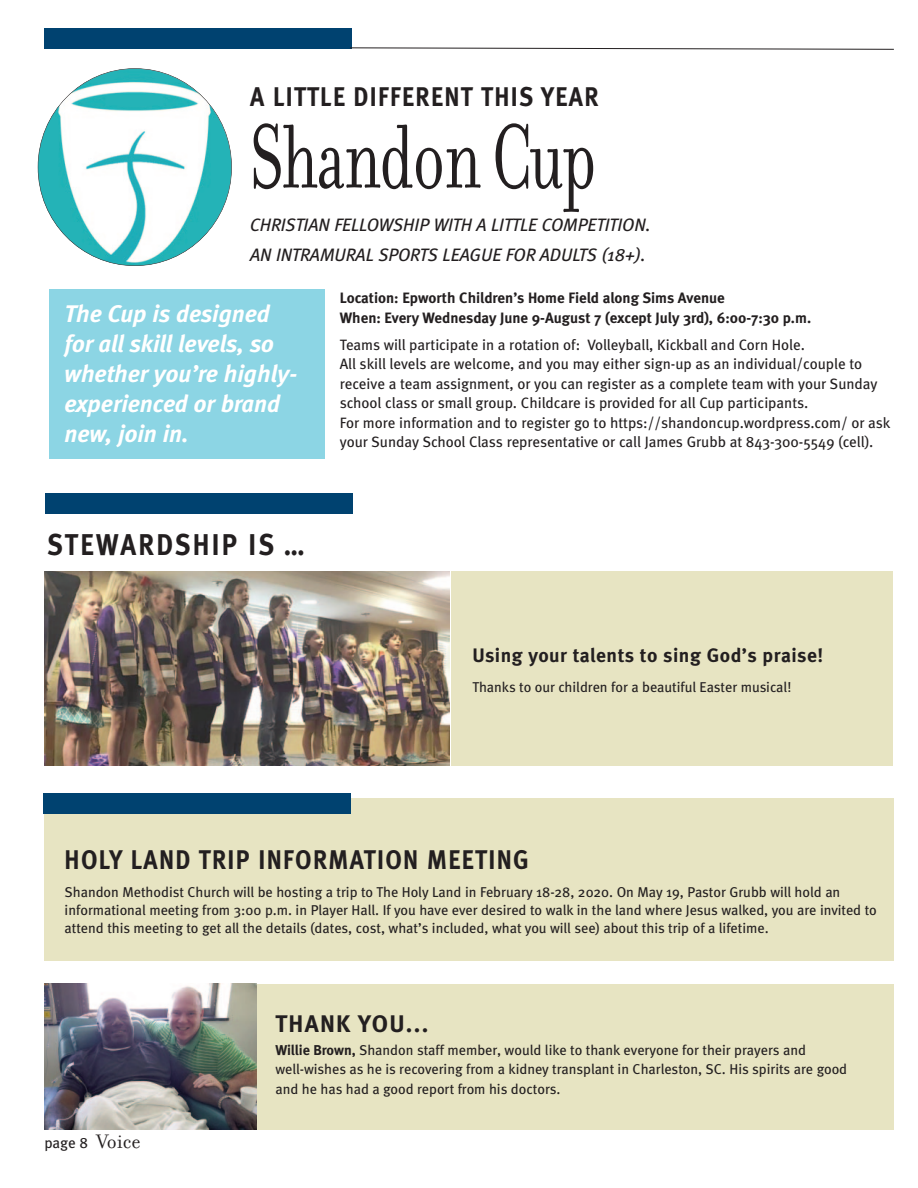
<style>
.page{position:relative;width:918px;height:1188px;background:#fff}
.page>*{position:absolute;margin:0;border:0;box-sizing:border-box;transform-origin:0 0}
.t1{font:97.5px "Filosofia";letter-spacing:-.015em;color:#231f20;scale:.7 1}
.t2{font:700 30px "Meta";letter-spacing:.085em;color:#231f20;scale:.9 1}
.t3{font:700 27px "Meta";letter-spacing:.055em;color:#231f20;scale:.9 1}
.t4{font:italic 700 24px/30px "Meta";color:#fff}
.t5{font:700 24px "Meta";letter-spacing:.055em;color:#231f20}
.t6{font:700 19.5px "Meta";letter-spacing:.025em;color:#231f20}
.t7{font:italic 18px/30px "Meta";color:#231f20}
.t8{font:15px/19.5px "Meta";color:#231f20}
.t9{font:700 15px/19.5px "Meta";color:#231f20}
.t10{font:14.25px/19.5px "Meta";color:#231f20}
.s1{font-family:"Filosofia";font-size:21px}
.s2{font-weight:700}
</style>
<div class="page">
<div style="left:452px;top:571px;width:441px;height:194px;background:#e7e4c2"></div>
<div style="left:44px;top:29px;width:307px;height:20px;background:#004270"></div>
<svg style="left:350px;top:47px;width:544px;height:3px"></svg>
<img style="left:38px;top:69px;width:193px;height:197px;border-radius:50%">
<div style="left:50px;top:289px;width:275px;height:170px;background:#8cd5e4"></div>
<div style="left:46px;top:494px;width:307px;height:20px;background:#004270"></div>
<img style="left:44px;top:571px;width:406px;height:194px">
<div style="left:44px;top:984px;width:849px;height:145px;background:#e7e4c2"></div>
<img style="left:44px;top:984px;width:212px;height:145px">
<div style="left:44px;top:798px;width:849px;height:163px;background:#e7e4c2"></div>
<div style="left:43px;top:793px;width:307px;height:21px;background:#004270"></div>
<h3 class="t3" style="left:250px;top:86px;width:389px">A LITTLE DIFFERENT THIS YEAR</h3>
<h1 class="t1" style="left:250px;top:118px;width:496px">Shandon Cup</h1>
<p class="t7" style="left:250px;top:211px;width:402px">CHRISTIAN FELLOWSHIP WITH A LITTLE COMPETITION.<br>AN INTRAMURAL SPORTS LEAGUE FOR ADULTS (18+).</p>
<h3 class="t4" style="left:65px;top:301px;width:234px">The Cup is designed for all skill levels, so whether you’re highly&shy;experienced or brand new, join in.</h3>
<h2 class="t2" style="left:47px;top:533px;width:288px">STEWARDSHIP IS …</h2>
<p class="t9" style="left:340px;top:290px;width:473px">Location: Epworth Children’s Home Field along Sims Avenue<br>When: Every Wednesday June 9-August 7 (except July 3rd), 6:00-7:30 p.m.</p>
<p class="t8" style="left:340px;top:336px;width:552px">Teams will participate in a rotation of: Volleyball, Kickball and Corn Hole.<br>All skill levels are welcome, and you may either sign-up as an individual/couple to receive a team assignment, or you can register as a complete team with your Sunday school class or small group. Childcare is provided for all Cup participants.<br>For more information and to register go to https://shandoncup.wordpress.com/ or ask your Sunday School Class representative or call James Grubb at 843-300-5549 (cell).</p>
<h3 class="t6" style="left:472px;top:647px;width:352px">Using your talents to sing God’s praise!</h3>
<p class="t10" style="left:472px;top:678px;width:320px">Thanks to our children for a beautiful Easter musical!</p>
<h3 class="t3" style="left:65px;top:849px;width:517px">HOLY LAND TRIP INFORMATION MEETING</h3>
<p class="t10" style="left:65px;top:884px;width:814px;line-height:18px">Shandon Methodist Church will be hosting a trip to The Holy Land in February 18-28, 2020. On May 19, Pastor Grubb will hold an informational meeting from 3:00 p.m. in Player Hall. If you have ever desired to walk in the land where Jesus walked, you are invited to attend this meeting to get all the details (dates, cost, what’s included, what you will see) about this trip of a lifetime.</p>
<p class="t8" style="left:44px;top:1134px;width:98px">page 8 <span class="s1">Voice</span></p>
<h3 class="t5" style="left:275px;top:1015px;width:155px">THANK YOU...</h3>
<p class="t10" style="left:275px;top:1041px;width:573px"><span class="s2">Willie Brown,</span> Shandon staff member, would like to thank everyone for their prayers and well-wishes as he is recovering from a kidney transplant in Charleston, SC. His spirits are good and he has had a good report from his doctors.</p>
</div>
